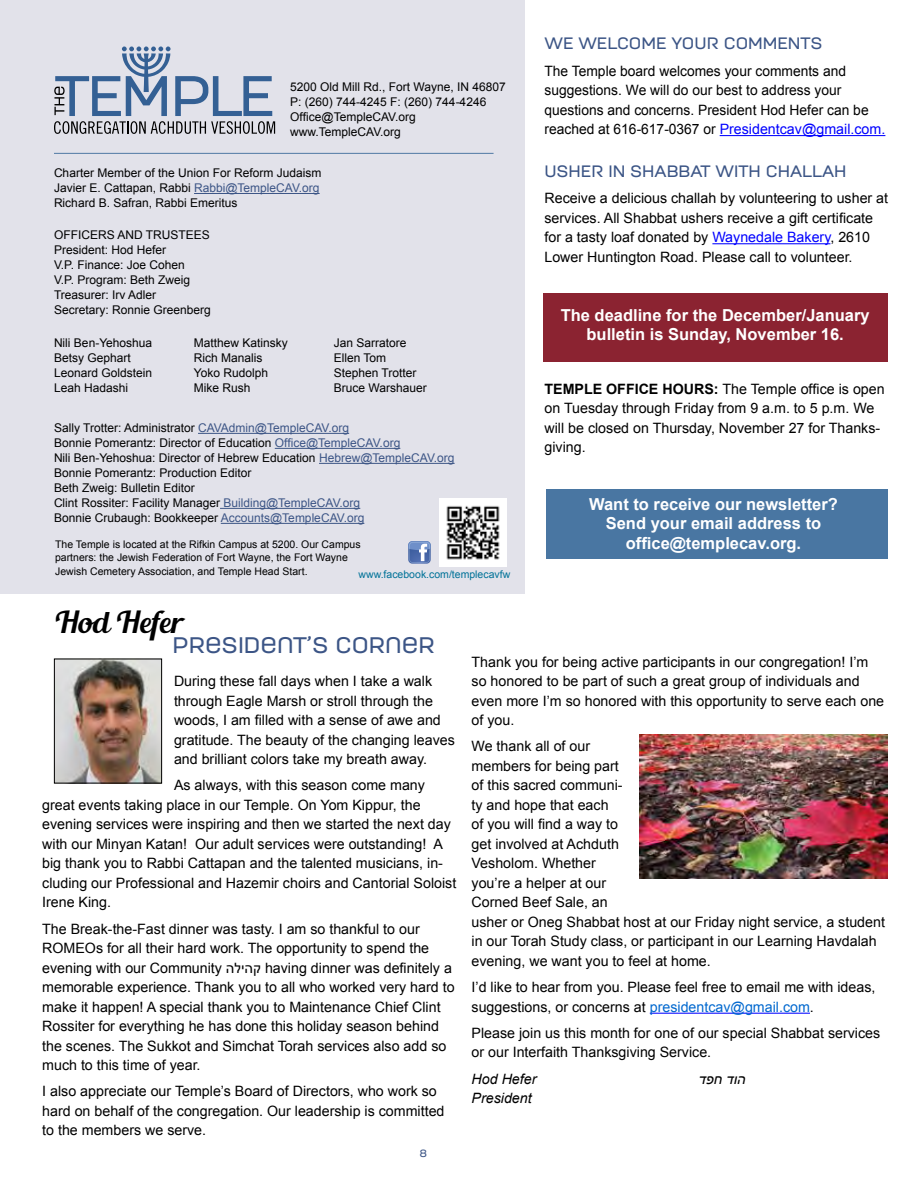
<style>
.page{position:relative;width:918px;height:1188px;background:#fff}
.page>*{position:absolute;margin:0;border:0;box-sizing:border-box;transform-origin:0 0}
.t1{font:30px "Blenda Script";color:#000}
.t2{font:500 22.5px "Moderna Unicase";color:#3c5586}
.t3{font:700 16.5px/19.5px "Arial";color:#fff;text-align:center}
.t4{font:500 16.5px "Moderna Unicase";color:#3c5586}
.t5{font:14.25px/19.5px "Arial";color:#000}
.t6{font:italic 14.25px/19.5px "Arial";color:#000}
.t7{font:12px/15px "Arial";color:#000}
.t8{font:10.5px/13.5px "Arial";color:#000}
.t9{font:10.5px "Arial";color:#007298}
.t10{font:500 10.5px "Moderna Unicase";color:#3c5586}
.s1{color:#3c5586}
.s2{color:#00f}
.s3{font-weight:700}
.s4{color:#0068cf}
</style>
<div class="page">
<div style="left:0;top:0;width:525px;height:594px;background:#e2e2ea"></div>
<img style="left:56px;top:661px;width:104px;height:120px">
<div style="left:54px;top:659px;width:108px;height:124px;border:1px solid #000"></div>
<svg style="left:54px;top:47px;width:221px;height:87px"></svg>
<hr style="left:194px;top:193px;width:126px;height:1px;background:#3c5586">
<hr style="left:198px;top:433px;width:151px;height:1px;background:#3c5586">
<hr style="left:275px;top:448px;width:125px;height:1px;background:#3c5586">
<hr style="left:319px;top:463px;width:136px;height:1px;background:#3c5586">
<hr style="left:220px;top:508px;width:140px;height:1px;background:#3c5586">
<hr style="left:221px;top:523px;width:143px;height:1px;background:#3c5586">
<img style="left:440px;top:499px;width:67px;height:67px">
<svg style="left:408px;top:541px;width:23px;height:23px"></svg>
<div style="left:546px;top:489px;width:341px;height:69px;background:#4976a2"></div>
<div style="left:543px;top:294px;width:344px;height:68px;background:#8b2331"></div>
<hr style="left:54px;top:153px;width:440px;height:1px;background:#4f79a4">
<hr style="left:650px;top:1013px;width:160px;height:1px;background:#00f">
<hr style="left:720px;top:135px;width:165px;height:1px;background:#00f">
<hr style="left:712px;top:243px;width:118px;height:1px;background:#00f">
<img style="left:639px;top:735px;width:248px;height:143px">
<p class="t7" style="left:290px;top:79px;width:217px">5200 Old Mill Rd., Fort Wayne, IN 46807<br>P: (260) 744-4245 F: (260) 744-4246<br>Office@TempleCAV.org www.TempleCAV.org</p>
<p class="t7" style="left:54px;top:166px;width:269px">Charter Member of the Union For Reform Judaism<br>Javier E. Cattapan, Rabbi <span class="s1">Rabbi@TempleCAV.org<br></span>Richard B. Safran, Rabbi Emeritus</p>
<p class="t7" style="left:54px;top:227px;width:158px">OFFICERS AND TRUSTEES<br>President: Hod Hefer<br>V.P. Finance: Joe Cohen<br>V.P. Program: Beth Zweig<br>Treasurer: Irv Adler<br>Secretary: Ronnie Greenberg</p>
<p class="t7" style="left:54px;top:336px;width:100px">Nili Ben-Yehoshua<br>Betsy Gephart<br>Leonard Goldstein<br>Leah Hadashi</p>
<p class="t7" style="left:194px;top:336px;width:96px">Matthew Katinsky<br>Rich Manalis<br>Yoko Rudolph<br>Mike Rush</p>
<p class="t7" style="left:334px;top:336px;width:94px">Jan Sarratore<br>Ellen Tom<br>Stephen Trotter<br>Bruce Warshauer</p>
<p class="t7" style="left:54px;top:421px;width:402px">Sally Trotter: Administrator <span class="s1">CAVAdmin@TempleCAV.org<br></span>Bonnie Pomerantz: Director of Education <span class="s1">Office@TempleCAV.org<br></span>Nili Ben-Yehoshua: Director of Hebrew Education <span class="s1">Hebrew@TempleCAV.org </span>Bonnie Pomerantz: Production Editor<br>Beth Zweig: Bulletin Editor<br>Clint Rossiter: Facility Manager <span class="s1">Building@TempleCAV.org<br></span>Bonnie Crubaugh: Bookkeeper <span class="s1">Accounts@TempleCAV.org</span></p>
<p class="t8" style="left:55px;top:538px;width:307px">The Temple is located at the Rifkin Campus at 5200. Our Campus partners: the Jewish Federation of Fort Wayne, the Fort Wayne<br>Jewish Cemetery Association, and Temple Head Start.</p>
<p class="t9" style="left:359px;top:567px;width:153px">www.facebook.com/templecavfw</p>
<h1 class="t1" style="left:54px;top:603px;width:131px">Hod Hefer</h1>
<h2 class="t2" style="left:172px;top:628px;width:264px">PRESIDENT’S CORNER</h2>
<p class="t4" style="left:544px;top:31px;width:279px">WE WELCOME YOUR COMMENTS</p>
<p class="t5" style="left:544px;top:61px;width:342px">The Temple board welcomes your comments and suggestions. We will do our best to address your questions and concerns. President Hod Hefer can be reached at 616-617-0367 or <span class="s2">Presidentcav@gmail.com.</span></p>
<p class="t4" style="left:544px;top:158px;width:304px">USHER IN SHABBAT WITH CHALLAH</p>
<p class="t5" style="left:544px;top:189px;width:345px">Receive a delicious challah by volunteering to usher at services. All Shabbat ushers receive a gift certificate for a tasty loaf donated by <span class="s2">Waynedale Bakery</span>, 2610<br>Lower Huntington Road. Please call to volunteer.</p>
<p class="t3" style="left:561px;top:306px;width:311px">The deadline for the December/January bulletin is Sunday, November 16.</p>
<p class="t5" style="left:544px;top:379px;width:342px"><span class="s3">TEMPLE OFFICE HOURS:</span> The Temple office is open on Tuesday through Friday from 9 a.m. to 5 p.m. We will be closed on Thursday, November 27 for Thanks&shy;giving.</p>
<p class="t3" style="left:589px;top:495px;width:250px">Want to receive our newsletter?<br>Send your email address to office@templecav.org.</p>
<p class="t5" style="left:174px;top:672px;width:282px">During these fall days when I take a walk through Eagle Marsh or stroll through the woods, I am filled with a sense of awe and gratitude. The beauty of the changing leaves and brilliant colors take my breath away.</p>
<p class="t5" style="left:42px;top:776px;width:416px;text-indent:132px">As always, with this season come many great events taking place in our Temple. On Yom Kippur, the evening services were inspiring and then we started the next day with our Minyan Katan! Our adult services were outstanding! A big thank you to Rabbi Cattapan and the talented musicians, in&shy;cluding our Professional and Hazemir choirs and Cantorial Soloist Irene King.</p>
<p class="t5" style="left:42px;top:919px;width:414px">The Break-the-Fast dinner was tasty. I am so thankful to our ROMEOs for all their hard work. The opportunity to spend the evening with our Community ה היל ק having dinner was definitely a memorable experience. Thank you to all who worked very hard to make it happen! A special thank you to Maintenance Chief Clint Rossiter for everything he has done this holiday season behind the scenes. The Sukkot and Simchat Torah services also add so much to this time of year.</p>
<p class="t5" style="left:42px;top:1082px;width:404px">I also appreciate our Temple’s Board of Directors, who work so hard on behalf of the congregation. Our leadership is committed to the members we serve.</p>
<p class="t10" style="left:420px;top:1145px;width:9px">8</p>
<p class="t5" style="left:472px;top:652px;width:414px">Thank you for being active participants in our congregation! I’m so honored to be part of such a great group of individuals and even more I’m so honored with this opportunity to serve each one of you.</p>
<p class="t5" style="left:472px;top:737px;width:415px">We thank all of our<br>members for being part<br>of this sacred communi-<br>ty and hope that each<br>of you will find a way to<br>get involved at Achduth<br>Vesholom. Whether<br>you’re a helper at our<br>Corned Beef Sale, an<br>usher or Oneg Shabbat host at our Friday night service, a student in our Torah Study class, or participant in our Learning Havdalah evening, we want you to feel at home.</p>
<p class="t5" style="left:472px;top:977px;width:405px">I’d like to hear from you. Please feel free to email me with ideas, suggestions, or concerns at <span class="s4">presidentcav@gmail.com</span>.</p>
<p class="t5" style="left:472px;top:1023px;width:410px">Please join us this month for one of our special Shabbat services or our Interfaith Thanksgiving Service.</p>
<p class="t6" style="left:699px;top:1069px;width:48px">הו דחפד</p>
<p class="t6" style="left:472px;top:1069px;width:66px">Hod Hefer<br>President</p>
</div>
